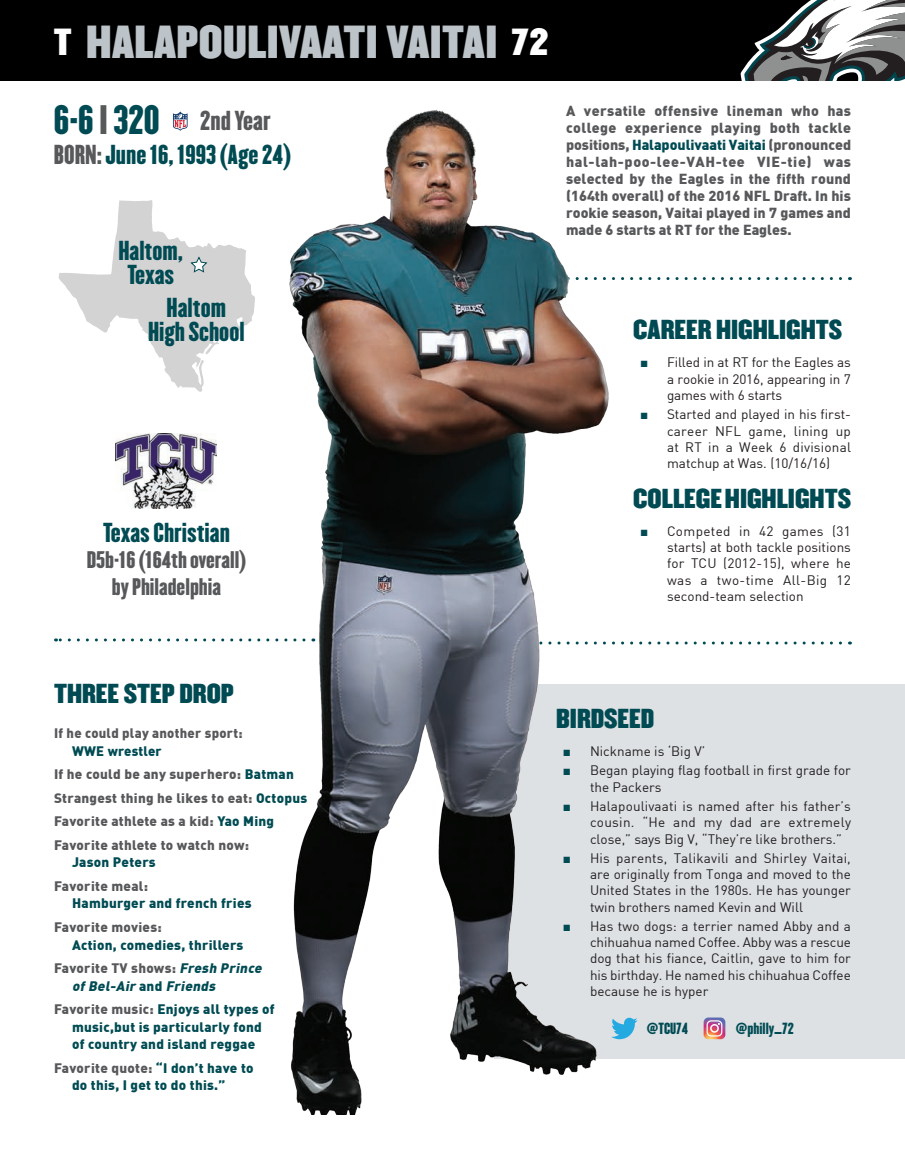
<style>
.page{position:relative;width:905px;height:1175px;background:#fff}
.page>*{position:absolute;margin:0;border:0;box-sizing:border-box;transform-origin:0 0}
.t1{font:40.5px "Champion HTF Middleweight";letter-spacing:.01em;color:#bcc4c9}
.t2{font:36px "Champion HTF Lightweight";color:#004b53}
.t3{font:24px/24px "Champion HTF Lightweight";color:#004b53;text-align:center}
.t4{font:24px "Champion HTF Middleweight";color:#004b53}
.t5{font:24px "Champion HTF Lightweight";color:#57585a}
.t6{font:21px/27px "Champion HTF Lightweight";color:#57585a;text-align:center}
.t7{font:900 14.25px/17.1px "DIN";color:#57585a;text-align:justify}
.t8{font:14.1px "Champion HTF Lightweight";color:#004b53}
.t9{font:13.5px/16.2px "DIN";color:#231f20;text-align:justify}
.t10{font:900 13.5px/23.5px "DIN";letter-spacing:.02em;color:#004b53}
.t11{font:900 13.5px/23.5px "DIN";letter-spacing:.02em;color:#57585a}
.s1{font-size:33px;color:#fff}
.s2{color:#57585a}
.s3{color:#004b53}
.s4{font-family:"Arial";color:#004b53}
.s5{font-style:italic}
</style>
<div class="page">
<div style="left:0;top:0;width:904px;height:80px;background:#000"></div>
<svg style="left:740px;top:0;width:164px;height:80px"></svg>
<svg style="left:173px;top:111px;width:15px;height:20px"></svg>
<img style="left:116px;top:433px;width:100px;height:75px">
<svg style="left:633px;top:277px;width:207px;height:3px"></svg>
<svg style="left:56px;top:638px;width:160px;height:3px"></svg>
<svg style="left:59px;top:200px;width:158px;height:192px"></svg>
<div style="left:494px;top:684px;width:410px;height:374px;background:#dde1e4"></div>
<svg style="left:703px;top:1017px;width:22px;height:22px"></svg>
<svg style="left:633px;top:1018px;width:4px;height:13px"></svg>
<svg style="left:633px;top:641px;width:207px;height:3px"></svg>
<img style="left:217px;top:110px;width:416px;height:1004px">
<h1 class="t1" style="left:54px;top:15px;width:496px"><span class="s1">T</span> HALAPOULIVAATI VAITAI <span class="s1">72</span></h1>
<h2 class="t2" style="left:54px;top:97px;width:107px">6-6 <span class="s2">|</span> 320</h2>
<h3 class="t3" style="left:54px;top:143px;width:238px"><span class="s2">BORN:</span> June 16, 1993 (Age 24)</h3>
<h3 class="t5" style="left:200px;top:105px;width:72px">2nd Year</h3>
<h3 class="t3" style="left:118px;top:239px;width:66px">Haltom,<br>Texas</h3>
<h3 class="t3" style="left:148px;top:295px;width:98px">Haltom<br>High School</h3>
<h3 class="t3" style="left:103px;top:521px;width:128px">Texas Christian</h3>
<h3 class="t6" style="left:87px;top:546px;width:161px">D5b-16 (164th overall) by Philadelphia</h3>
<p class="t7" style="left:566px;top:101px;width:286px">A versatile offensive lineman who has college experience playing both tackle positions, <span class="s3">Halapoulivaati Vaitai</span> (pronounced hal-lah-poo-lee-VAH-tee VIE-tie) was selected by the Eagles in the fifth round (164th overall) of the 2016 NFL Draft. In his rookie season, Vaitai played in 7 games and made 6 starts at RT for the Eagles.</p>
<h3 class="t4" style="left:633px;top:313px;width:210px">CAREER HIGHLIGHTS</h3>
<p class="t9" style="left:667px;top:354px;width:185px;text-indent:-27px"><span class="s4">■</span> Filled in at RT for the Eagles as a rookie in 2016, appearing in 7 games with 6 starts</p>
<p class="t9" style="left:667px;top:406px;width:185px;text-indent:-27px"><span class="s4">■</span> Started and played in his first&shy;career NFL game, lining up at RT in a Week 6 divisional matchup at Was. (10/16/16)</p>
<h3 class="t4" style="left:633px;top:482px;width:219px">COLLEGE HIGHLIGHTS</h3>
<p class="t9" style="left:667px;top:522px;width:185px;text-indent:-27px"><span class="s4">■</span> Competed in 42 games (31 starts) at both tackle positions for TCU (2012-15), where he was a two-time All-Big 12 second-team selection</p>
<h3 class="t4" style="left:54px;top:677px;width:181px">THREE STEP DROP</h3>
<p class="t11" style="left:54px;top:720px;width:190px">If he could play another sport:</p>
<p class="t11" style="left:54px;top:738px;width:255px;text-indent:18px"><span class="s3">WWE wrestler<br></span>If he could be any superhero: <span class="s3">Batman<br></span>Strangest thing he likes to eat: <span class="s3">Octopus<br></span>Favorite athlete as a kid: <span class="s3">Yao Ming<br></span>Favorite athlete to watch now:</p>
<p class="t10" style="left:72px;top:850px;width:85px">Jason Peters</p>
<p class="t11" style="left:54px;top:873px;width:95px">Favorite meal:</p>
<p class="t10" style="left:72px;top:891px;width:181px">Hamburger and french fries</p>
<p class="t11" style="left:54px;top:914px;width:109px">Favorite movies:</p>
<p class="t10" style="left:54px;top:932px;width:212px;text-align:center">Action, comedies, thrillers<br><span class="s2">Favorite TV shows:</span> <span class="s5">Fresh Prince</span></p>
<p class="t10" style="left:54px;top:973px;width:222px;text-indent:18px"><span class="s5">of Bel-Air</span> a n d <span class="s5">Friends<br></span><span class="s2">Favorite music:</span> Enjoys all types of</p>
<p class="t10" style="left:72px;top:1017px;width:191px;line-height:17.5px">music,but is particularly fond of country and island reggae</p>
<p class="t10" style="left:72px;top:1058px;width:183px;line-height:17.5px;text-indent:-18px"><span class="s2">Favorite quote:</span> “I don’t have to do this, I get to do this.”</p>
<h3 class="t4" style="left:556px;top:702px;width:99px">BIRDSEED</h3>
<p class="t9" style="left:563px;top:742px;width:144px"><span class="s4">■</span> Nickname is ‘Big V’</p>
<p class="t9" style="left:590px;top:761px;width:262px;text-indent:-27px"><span class="s4">■</span> Began playing flag football in first grade for the Packers</p>
<p class="t9" style="left:590px;top:798px;width:262px;text-indent:-27px"><span class="s4">■</span> Halapoulivaati is named after his father’s cousin. “He and my dad are extremely close,” says Big V, “They’re like brothers.”</p>
<p class="t9" style="left:590px;top:849px;width:262px;text-indent:-27px"><span class="s4">■</span> His parents, Talikavili and Shirley Vaitai, are originally from Tonga and moved to the United States in the 1980s. He has younger twin brothers named Kevin and Will</p>
<p class="t9" style="left:590px;top:917px;width:262px;text-indent:-27px"><span class="s4">■</span> Has two dogs: a terrier named Abby and a chihuahua named Coffee. Abby was a rescue dog that his fiance, Caitlin, gave to him for his birthday. He named his chihuahua Coffee because he is hyper</p>
<p class="t8" style="left:647px;top:1019px;width:43px">@TCU74</p>
<p class="t8" style="left:736px;top:1019px;width:59px">@philly_72</p>
</div>
